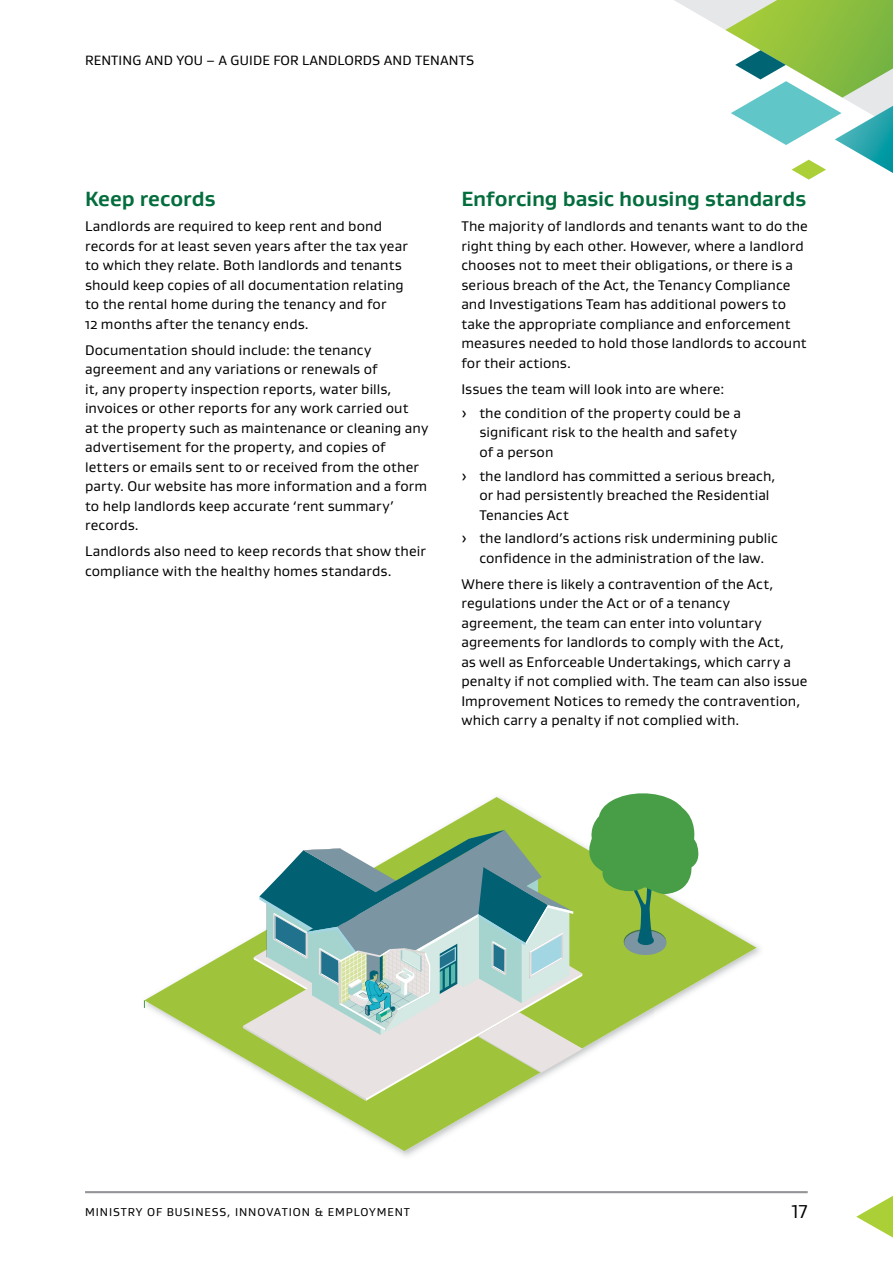
<style>
.page{position:relative;width:893px;height:1263px;background:#fff}
.page>*{position:absolute;margin:0;border:0;box-sizing:border-box;transform-origin:0 0}
.Heading_1_Gustan{font:700 21px "Gustan";letter-spacing:-.005em;color:#046d3d}
.t1{font:19.05px "Gustan";color:#000}
.Body_text_Gustan{font:14.25px/19.5px "Gustan";letter-spacing:.005em;color:#000}
.t2{font:13.8px "Gustan";letter-spacing:.01em;color:#000}
.t3{font:11.7px "Gustan";letter-spacing:.08em;color:#000}
</style>
<div class="page">
<svg style="left:144px;top:913px;width:612px;height:238px"></svg>
<svg style="left:243px;top:793px;width:456px;height:308px"></svg>
<img style="left:370px;top:993px;width:25px;height:29px">
<hr style="left:85px;top:1191px;width:723px;height:2px;background:#939598">
<svg style="left:674px;top:0;width:219px;height:180px"></svg>
<svg style="left:856px;top:1196px;width:37px;height:42px"></svg>
<p class="t2" style="left:85px;top:51px;width:391px">RENTING AND YOU – A GUIDE FOR LANDLORDS AND TENANTS</p>
<p class="Heading_1_Gustan" style="left:85px;top:185px;width:132px">Keep records</p>
<p class="Body_text_Gustan" style="left:85px;top:216px;width:324px">Landlords are required to keep rent and bond records for at least seven years after the tax year to which they relate. Both landlords and tenants should keep copies of all documentation relating to the rental home during the tenancy and for<br>12 months after the tenancy ends.</p>
<p class="Body_text_Gustan" style="left:85px;top:340px;width:345px">Documentation should include: the tenancy agreement and any variations or renewals of<br>it, any property inspection reports, water bills, invoices or other reports for any work carried out<br>at the property such as maintenance or cleaning any advertisement for the property, and copies of letters or emails sent to or received from the other party. Our website has more information and a form to help landlords keep accurate ‘rent summary’ records.</p>
<p class="Body_text_Gustan" style="left:85px;top:541px;width:342px">Landlords also need to keep records that show their compliance with the healthy homes standards.</p>
<p class="Heading_1_Gustan" style="left:461px;top:185px;width:346px">Enforcing basic housing standards</p>
<p class="Body_text_Gustan" style="left:461px;top:216px;width:348px">The majority of landlords and tenants want to do the right thing by each other. However, where a landlord chooses not to meet their obligations, or there is a serious breach of the Act, the Tenancy Compliance and Investigations Team has additional powers to take the appropriate compliance and enforcement measures needed to hold those landlords to account for their actions.</p>
<p class="Body_text_Gustan" style="left:461px;top:379px;width:264px">Issues the team will look into are where:</p>
<p class="Body_text_Gustan" style="left:479px;top:403px;width:263px;text-indent:-18px">› the condition of the property could be a significant risk to the health and safety of a person</p>
<p class="Body_text_Gustan" style="left:479px;top:465px;width:297px;text-indent:-18px">› the landlord has committed a serious breach, or had persistently breached the Residential<br>Tenancies Act</p>
<p class="Body_text_Gustan" style="left:461px;top:528px;width:318px;text-align:center">› the landlord’s actions risk undermining public confidence in the administration of the law.</p>
<p class="Body_text_Gustan" style="left:461px;top:574px;width:348px">Where there is likely a contravention of the Act, regulations under the Act or of a tenancy agreement, the team can enter into voluntary agreements for landlords to comply with the Act,<br>as well as Enforceable Undertakings, which carry a penalty if not complied with. The team can also issue Improvement Notices to remedy the contravention, which carry a penalty if not complied with.</p>
<p class="t3" style="left:85px;top:1204px;width:327px">MINISTRY OF BUSINESS, INNOVATION &amp; EMPLOYMENT</p>
<h2 class="t1" style="left:792px;top:1199px;width:17px">17</h2>
</div>
